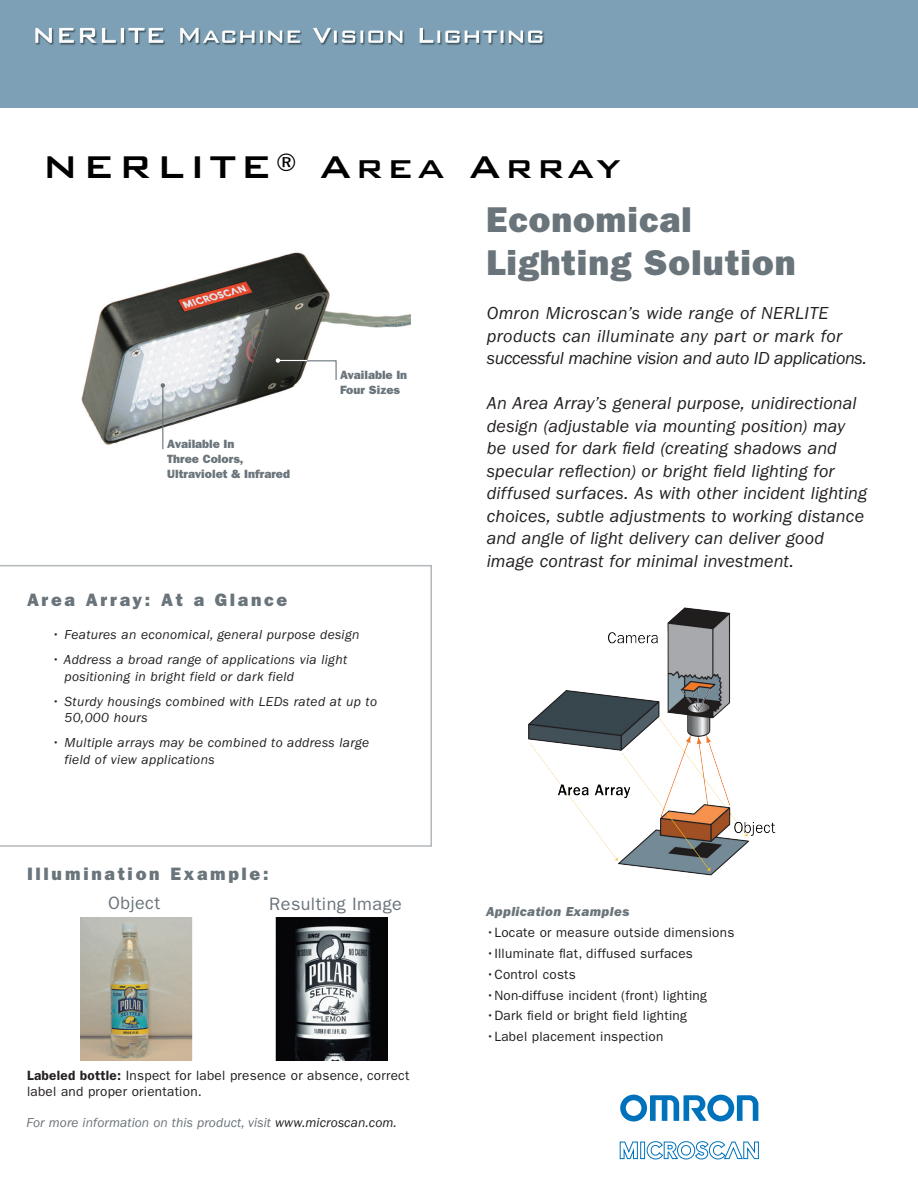
<style>
.page{position:relative;width:918px;height:1188px;background:#fff}
.page>*{position:absolute;margin:0;border:0;box-sizing:border-box;transform-origin:0 0}
.t1{font:500 42px "Bank Gothic BT";letter-spacing:.1em;color:#000}
.t2{font:36px/43.2px "ITC Franklin Gothic Std Hvy";letter-spacing:.025em;color:#6a747b}
.t3{font:italic 18px/22.5px "ITC Franklin Gothic Std";letter-spacing:.005em;color:#231f20}
.t4{font:18px "ITC Franklin Gothic Std Hvy";letter-spacing:.15em;color:#6a747b}
.t5{font:18px "ITC Franklin Gothic Std";letter-spacing:.025em;color:#6a747b}
.t6{font:13.5px/16.5px "ITC Franklin Gothic Std";letter-spacing:.02em;color:#231f20}
.t7{font:italic 13.5px/16.5px "ITC Franklin Gothic Std";letter-spacing:.025em;color:#231f20}
.t8{font:italic 13.5px "ITC Franklin Gothic Std";letter-spacing:.005em;color:#6a747b}
.t9{font:13.5px "ITC Franklin Gothic Std Hvy It";letter-spacing:.025em;color:#6a747b}
.t10{font:12px/15px "ITC Franklin Gothic Std Hvy";color:#6a747b}
.s1{font-weight:600}
.s2{color:#231f20}
</style>
<div class="page">
<svg style="left:0;top:565px;width:432px;height:282px"></svg>
<div style="left:0;top:0;width:918px;height:108px;background:#7ea0b6"></div>
<img style="left:81px;top:252px;width:329px;height:193px">
<img style="left:528px;top:607px;width:248px;height:269px">
<img style="left:81px;top:918px;width:111px;height:142px">
<img style="left:275px;top:918px;width:113px;height:142px">
<svg style="left:276px;top:358px;width:61px;height:23px"></svg>
<hr style="left:162px;top:386px;width:1px;height:63px;background:#6a747b">
<svg style="left:161px;top:383px;width:4px;height:5px"></svg>
<svg style="left:620px;top:1095px;width:138px;height:27px"></svg>
<svg style="left:620px;top:1141px;width:139px;height:19px"></svg>
<h1 class="t1" style="left:42px;top:144px;width:580px">NERLITE<sup>®</sup> Area Array</h1>
<p class="t10" style="left:167px;top:437px;width:124px">Available In<br>Three Colors,<br>Ultraviolet &amp; Infrared</p>
<p class="t4" style="left:27px;top:589px;width:262px">Area Array: At a Glance</p>
<p class="t10" style="left:340px;top:368px;width:69px">Available In<br>Four Sizes</p>
<p class="t7" style="left:51px;top:626px;width:310px">• Features an economical, general purpose design</p>
<p class="t7" style="left:65px;top:651px;width:284px;text-indent:-14px">• Address a broad range of applications via light positioning in bright field or dark field</p>
<p class="t7" style="left:65px;top:693px;width:314px;text-indent:-14px">• Sturdy housings combined with LEDs rated at up to<br>50,000 hours</p>
<p class="t7" style="left:65px;top:735px;width:306px;text-indent:-14px">• Multiple arrays may be combined to address large field of view applications</p>
<p class="t4" style="left:27px;top:864px;width:243px">Illumination Example:</p>
<p class="t5" style="left:108px;top:893px;width:53px">Object</p>
<p class="t5" style="left:269px;top:893px;width:134px">Resulting Image</p>
<p class="t6" style="left:27px;top:1067px;width:384px"><span class="s1">Labeled bottle:</span> Inspect for label presence or absence, correct label and proper orientation.</p>
<p class="t8" style="left:27px;top:1115px;width:372px">For more information on this product, visit <span class="s2">www.microscan.com.</span></p>
<h2 class="t2" style="left:486px;top:198px;width:311px">Economical<br>Lighting Solution</h2>
<p class="t3" style="left:487px;top:302px;width:382px">Omron Microscan’s wide range of NERLITE products can illuminate any part or mark for successful machine vision and auto ID applications.</p>
<p class="t3" style="left:487px;top:392px;width:382px">An Area Array’s general purpose, unidirectional design (adjustable via mounting position) may be used for dark field (creating shadows and specular reflection) or bright field lighting for diffused surfaces. As with other incident lighting choices, subtle adjustments to working distance and angle of light delivery can deliver good image contrast for minimal investment.</p>
<p class="t9" style="left:486px;top:904px;width:145px">Application Examples</p>
<p class="t6" style="left:486px;top:924px;width:250px">•Locate or measure outside dimensions</p>
<p class="t6" style="left:486px;top:945px;width:208px">•Illuminate flat, diffused surfaces</p>
<p class="t6" style="left:486px;top:966px;width:91px">•Control costs</p>
<p class="t6" style="left:486px;top:987px;width:222px">•Non-diffuse incident (front) lighting</p>
<p class="t6" style="left:486px;top:1008px;width:202px">•Dark field or bright field lighting</p>
<p class="t6" style="left:486px;top:1029px;width:179px">•Label placement inspection</p>
</div>
